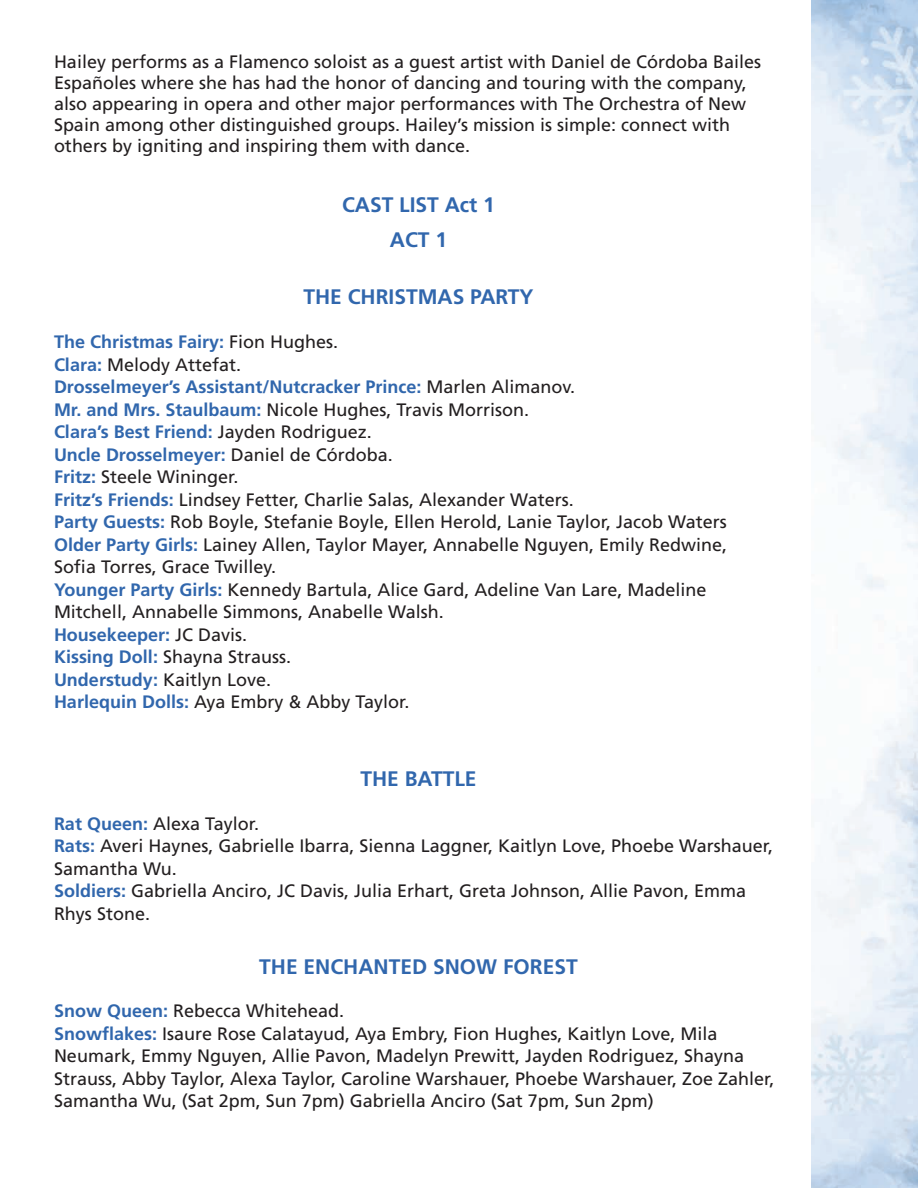
<style>
.page{position:relative;width:918px;height:1188px;background:#fff}
.page>*{position:absolute;margin:0;border:0;box-sizing:border-box;transform-origin:0 0}
.t1{font:700 21px "Frutiger LT Std";color:#3167ad}
.t2{font:18px/22.5px "Frutiger LT Std";color:#231f20}
.t3{font:700 18px "Frutiger LT Std";color:#3167ad}
.s1{font-weight:400;color:#231f20}
.s2{font-weight:700;color:#3167ad}
</style>
<div class="page">
<img style="left:811px;top:0;width:107px;height:1188px">
<p class="t2" style="left:54px;top:51px;width:709px;line-height:21px">Hailey performs as a Flamenco soloist as a guest artist with Daniel de Córdoba Bailes Españoles where she has had the honor of dancing and touring with the company, also appearing in opera and other major performances with The Orchestra of New Spain among other distinguished groups. Hailey’s mission is simple: connect with others by igniting and inspiring them with dance.</p>
<p class="t1" style="left:342px;top:192px;width:154px">CAST LIST Act 1</p>
<p class="t1" style="left:390px;top:228px;width:59px">ACT 1</p>
<p class="t1" style="left:303px;top:285px;width:232px">THE CHRISTMAS PARTY</p>
<p class="t3" style="left:54px;top:331px;width:286px">The Christmas Fairy: <span class="s1">Fion Hughes.</span></p>
<p class="t2" style="left:54px;top:353px;width:189px"><span class="s2">Clara:</span> Melody Attefat.</p>
<p class="t3" style="left:54px;top:376px;width:523px">Drosselmeyer’s Assistant/Nutcracker Prince: <span class="s1">Marlen Alimanov.</span></p>
<p class="t2" style="left:54px;top:398px;width:477px"><span class="s2">Mr. and Mrs. Staulbaum:</span> Nicole Hughes, Travis Morrison.</p>
<p class="t3" style="left:54px;top:421px;width:319px">Clara’s Best Friend: <span class="s1">Jayden Rodriguez.</span></p>
<p class="t3" style="left:54px;top:444px;width:340px">Uncle Drosselmeyer: <span class="s1">Daniel de Córdoba.</span></p>
<p class="t2" style="left:54px;top:466px;width:186px"><span class="s2">Fritz:</span> Steele Wininger.</p>
<p class="t2" style="left:54px;top:488px;width:521px"><span class="s2">Fritz’s Friends:</span> Lindsey Fetter, Charlie Salas, Alexander Waters.</p>
<p class="t2" style="left:54px;top:511px;width:674px"><span class="s2">Party Guests:</span> Rob Boyle, Stefanie Boyle, Ellen Herold, Lanie Taylor, Jacob Waters</p>
<p class="t2" style="left:54px;top:533px;width:675px"><span class="s2">Older Party Girls:</span> Lainey Allen, Taylor Mayer, Annabelle Nguyen, Emily Redwine,<br>Sofia Torres, Grace Twilley.</p>
<p class="t2" style="left:54px;top:578px;width:654px"><span class="s2">Younger Party Girls:</span> Kennedy Bartula, Alice Gard, Adeline Van Lare, Madeline<br>Mitchell, Annabelle Simmons, Anabelle Walsh.</p>
<p class="t3" style="left:54px;top:624px;width:195px">Housekeeper: <span class="s1">JC Davis.</span></p>
<p class="t2" style="left:54px;top:646px;width:239px"><span class="s2">Kissing Doll:</span> Shayna Strauss.</p>
<p class="t2" style="left:54px;top:668px;width:219px"><span class="s2">Understudy:</span> Kaitlyn Love.</p>
<p class="t2" style="left:54px;top:691px;width:357px"><span class="s2">Harlequin Dolls:</span> Aya Embry &amp; Abby Taylor.</p>
<p class="t1" style="left:360px;top:766px;width:118px">THE BATTLE</p>
<p class="t2" style="left:54px;top:812px;width:207px"><span class="s2">Rat Queen:</span> Alexa Taylor.</p>
<p class="t2" style="left:54px;top:835px;width:721px"><span class="s2">Rats:</span> Averi Haynes, Gabrielle Ibarra, Sienna Laggner, Kaitlyn Love, Phoebe Warshauer,<br>Samantha Wu.</p>
<p class="t2" style="left:54px;top:880px;width:694px"><span class="s2">Soldiers:</span> Gabriella Anciro, JC Davis, Julia Erhart, Greta Johnson, Allie Pavon, Emma<br>Rhys Stone.</p>
<p class="t1" style="left:259px;top:954px;width:320px">THE ENCHANTED SNOW FOREST</p>
<p class="t2" style="left:54px;top:1000px;width:292px"><span class="s2">Snow Queen:</span> Rebecca Whitehead.</p>
<p class="t2" style="left:54px;top:1022px;width:722px"><span class="s2">Snowflakes:</span> Isaure Rose Calatayud, Aya Embry, Fion Hughes, Kaitlyn Love, Mila Neumark, Emmy Nguyen, Allie Pavon, Madelyn Prewitt, Jayden Rodriguez, Shayna Strauss, Abby Taylor, Alexa Taylor, Caroline Warshauer, Phoebe Warshauer, Zoe Zahler, Samantha Wu, (Sat 2pm, Sun 7pm) Gabriella Anciro (Sat 7pm, Sun 2pm)</p>
</div>
